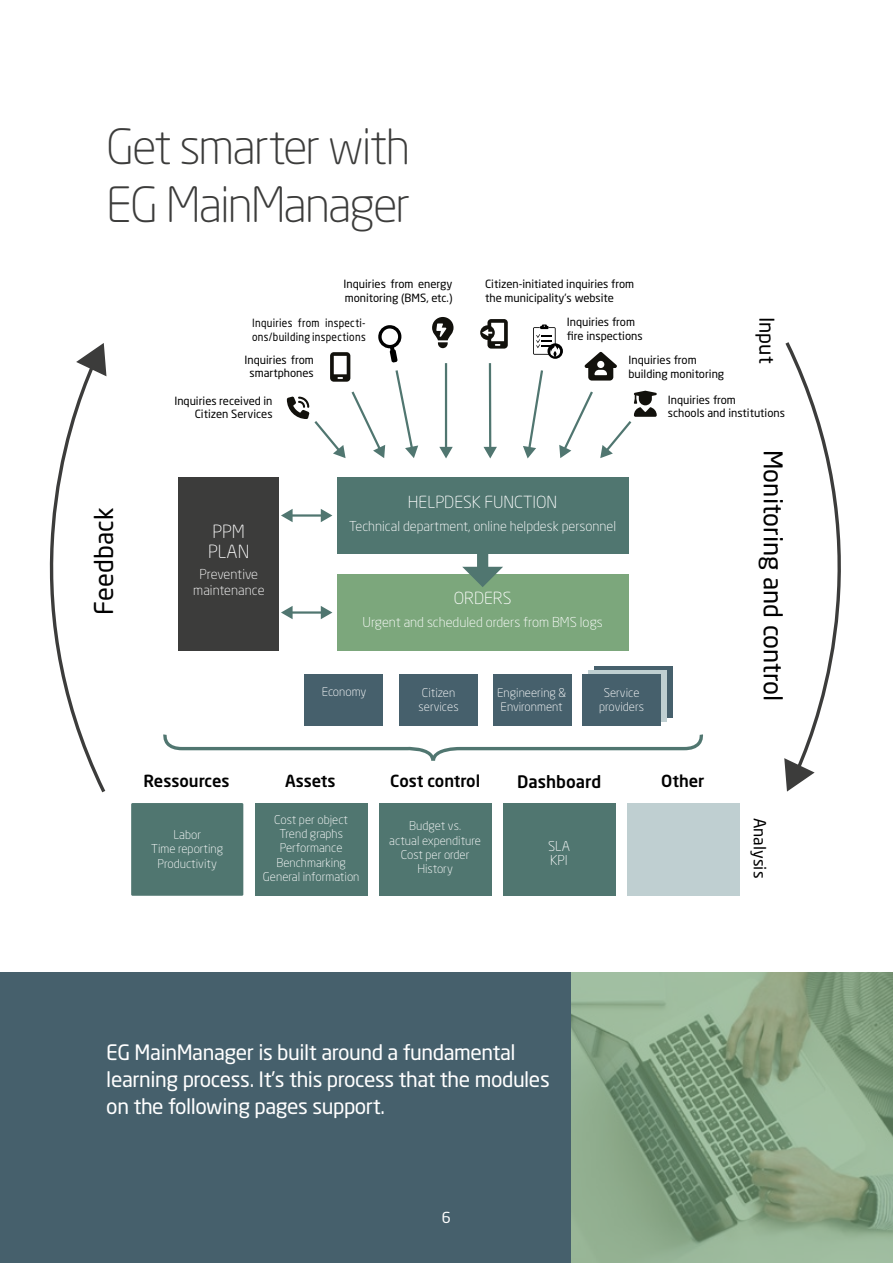
<style>
.page{position:relative;width:893px;height:1263px;background:#fff}
.page>*{position:absolute;margin:0;border:0;box-sizing:border-box;transform-origin:0 0}
.Overskrift__H1{font:300 48px/57.6px "Neo Sans Std";letter-spacing:-.045em;color:#3c3c3b}
.t1{font:25.5px "Neo Sans Std";color:#000}
.t2{font:21px/27px "Neo Sans Std";letter-spacing:-.02em;color:#fff}
.t3{font:20.25px "Neo Sans Std";color:#000}
.t4{font:300 18px/20.2px "Neo Sans Std";color:#fff}
.t5{font:500 16.95px "Neo Sans Std";color:#000}
.t6{font:500 16.5px "Neo Sans Std";color:#000}
.t7{font:300 16.5px "Neo Sans Std";color:#fff}
.t8{font:16.5px "Neo Sans Std";color:#000}
.t9{font:15px "Neo Sans Std";color:#fff}
.t10{font:300 13.5px/14.5px "Neo Sans Std";color:#fff}
.t11{font:300 12px/14.4px "Neo Sans Std";color:#fff;text-align:center}
.t12{font:11.25px/13.5px "Neo Sans Std";color:#000}
.t13{font:11.25px/13.5px "Neo Sans Std";letter-spacing:.025em;color:#000;scale:.9 1}
</style>
<div class="page">
<div style="left:0;top:972px;width:571px;height:291px;background:#46606c"></div>
<svg style="left:571px;top:972px;width:322px;height:291px"></svg>
<svg style="left:784px;top:342px;width:57px;height:449px"></svg>
<svg style="left:49px;top:343px;width:58px;height:450px"></svg>
<div style="left:627px;top:803px;width:112px;height:93px;background:#bfcfd1"></div>
<div style="left:503px;top:803px;width:112px;height:93px;background:#507670"></div>
<div style="left:255px;top:803px;width:112px;height:93px;background:#507670"></div>
<div style="left:131px;top:803px;width:112px;height:93px;background:#507670"></div>
<svg style="left:163px;top:734px;width:540px;height:27px"></svg>
<div style="left:594px;top:666px;width:79px;height:51px;background:#46606c"></div>
<div style="left:588px;top:670px;width:79px;height:52px;background:#bfcfd1"></div>
<div style="left:582px;top:674px;width:79px;height:52px;background:#46606c"></div>
<div style="left:493px;top:674px;width:78px;height:52px;background:#46606c"></div>
<div style="left:400px;top:674px;width:78px;height:52px;background:#46606c"></div>
<div style="left:305px;top:674px;width:78px;height:52px;background:#46606c"></div>
<div style="left:337px;top:574px;width:291px;height:77px;background:#7ca77c"></div>
<hr style="left:291px;top:611px;width:32px;height:3px;background:#507670">
<svg style="left:281px;top:606px;width:12px;height:13px"></svg>
<svg style="left:321px;top:606px;width:11px;height:13px"></svg>
<div style="left:337px;top:477px;width:291px;height:77px;background:#507670"></div>
<hr style="left:291px;top:514px;width:32px;height:3px;background:#507670">
<svg style="left:281px;top:509px;width:12px;height:13px"></svg>
<svg style="left:321px;top:509px;width:11px;height:13px"></svg>
<div style="left:477px;top:536px;width:11px;height:33px;background:#507670"></div>
<svg style="left:462px;top:567px;width:41px;height:20px"></svg>
<div style="left:179px;top:477px;width:100px;height:174px;background:#3c3c3b"></div>
<svg style="left:585px;top:352px;width:32px;height:29px"></svg>
<svg style="left:523px;top:370px;width:20px;height:88px"></svg>
<hr style="left:489px;top:363px;width:2px;height:86px;background:#507670">
<svg style="left:483px;top:447px;width:14px;height:11px"></svg>
<svg style="left:480px;top:325px;width:15px;height:15px"></svg>
<svg style="left:482px;top:319px;width:26px;height:30px"></svg>
<hr style="left:445px;top:363px;width:2px;height:86px;background:#507670">
<svg style="left:439px;top:447px;width:14px;height:11px"></svg>
<svg style="left:432px;top:317px;width:21px;height:31px"></svg>
<svg style="left:287px;top:325px;width:131px;height:133px"></svg>
<svg style="left:559px;top:390px;width:98px;height:68px"></svg>
<svg style="left:547px;top:343px;width:16px;height:16px"></svg>
<svg style="left:533px;top:324px;width:29px;height:32px"></svg>
<div style="left:379px;top:803px;width:112px;height:93px;background:#507670"></div>
<p class="Overskrift__H1" style="left:106px;top:118px;width:306px">Get smarter with<br>EG MainManager</p>
<h2 class="t1" style="left:88px;top:615px;width:108px;rotate:-90deg">Feedback</h2>
<h3 class="t12" style="left:344px;top:277px;width:110px">Inquiries from energy monitoring (BMS, etc.)</h3>
<h3 class="t12" style="left:485px;top:277px;width:151px">Citizen-initiated inquiries from the municipality’s website</h3>
<h3 class="t12" style="left:567px;top:315px;width:77px">Inquiries from fire inspections</h3>
<h3 class="t12" style="left:628px;top:353px;width:97px">Inquiries from building monitoring</h3>
<h3 class="t12" style="left:668px;top:392px;width:119px">Inquiries from<br>schools and institutions</h3>
<h3 class="t13" style="left:252px;top:316px;width:128px">Inquiries from inspecti&shy;ons/building inspections</h3>
<h3 class="t3" style="left:779px;top:317px;width:48px;rotate:90deg">Input</h3>
<h3 class="t12" style="left:244px;top:353px;width:71px;text-align:center">Inquiries from smartphones</h3>
<h3 class="t12" style="left:174px;top:394px;width:100px;text-align:right">Inquiries received in<br>Citizen Services</h3>
<h3 class="t4" style="left:208px;top:521px;width:43px">PPM<br>PLAN</h3>
<h3 class="t10" style="left:193px;top:565px;width:73px;line-height:16.2px;text-align:center">Preventive maintenance</h3>
<h3 class="t7" style="left:408px;top:492px;width:151px">HELPDESK FUNCTION</h3>
<h3 class="t10" style="left:349px;top:519px;width:269px">Technical department, online helpdesk personnel</h3>
<h3 class="t7" style="left:454px;top:588px;width:59px">ORDERS</h3>
<h3 class="t10" style="left:362px;top:614px;width:242px">Urgent and scheduled orders from BMS logs</h3>
<h3 class="t11" style="left:322px;top:685px;width:46px">Economy</h3>
<h3 class="t11" style="left:419px;top:685px;width:41px;text-align:left">Citizen services</h3>
<h3 class="t11" style="left:497px;top:685px;width:71px;text-align:left">Engineering &amp;<br>Environment</h3>
<h3 class="t11" style="left:599px;top:685px;width:46px">Service providers</h3>
<h3 class="t6" style="left:143px;top:770px;width:88px">Ressources</h3>
<h3 class="t6" style="left:285px;top:770px;width:52px">Assets</h3>
<h3 class="t6" style="left:390px;top:770px;width:92px">Cost control</h3>
<h3 class="t6" style="left:661px;top:770px;width:45px">Other</h3>
<h3 class="t5" style="left:517px;top:771px;width:86px">Dashboard</h3>
<h3 class="t11" style="left:151px;top:827px;width:74px">Labor<br>Time reporting<br>Productivity</h3>
<h3 class="t11" style="left:263px;top:812px;width:98px">Cost per object<br>Trend graphs<br>Performance<br>Benchmarking<br>General information</h3>
<h3 class="t11" style="left:389px;top:818px;width:93px">Budget vs.<br>actual expenditure<br>Cost per order<br>History</h3>
<p class="t10" style="left:406px;top:816px;width:60px">Budget vs.</p>
<p class="t10" style="left:388px;top:831px;width:6px">r</p>
<p class="t10" style="left:427px;top:831px;width:57px">et forbrug</p>
<p class="t10" style="left:451px;top:845px;width:23px">rdre</p>
<p class="t10" style="left:436px;top:860px;width:21px">orik</p>
<p class="t10" style="left:548px;top:838px;width:23px">SLA<br>KPI</p>
<h3 class="t1" style="left:789px;top:450px;width:252px;rotate:90deg">Monitoring and control</h3>
<h3 class="t8" style="left:770px;top:818px;width:62px;rotate:90deg">Analysis</h3>
<h3 class="t2" style="left:106px;top:1038px;width:445px">EG MainManager is built around a fundamental learning process. It’s this process that the modules on the following pages support.</h3>
<h3 class="t9" style="left:442px;top:1209px;width:11px">6</h3>
</div>
